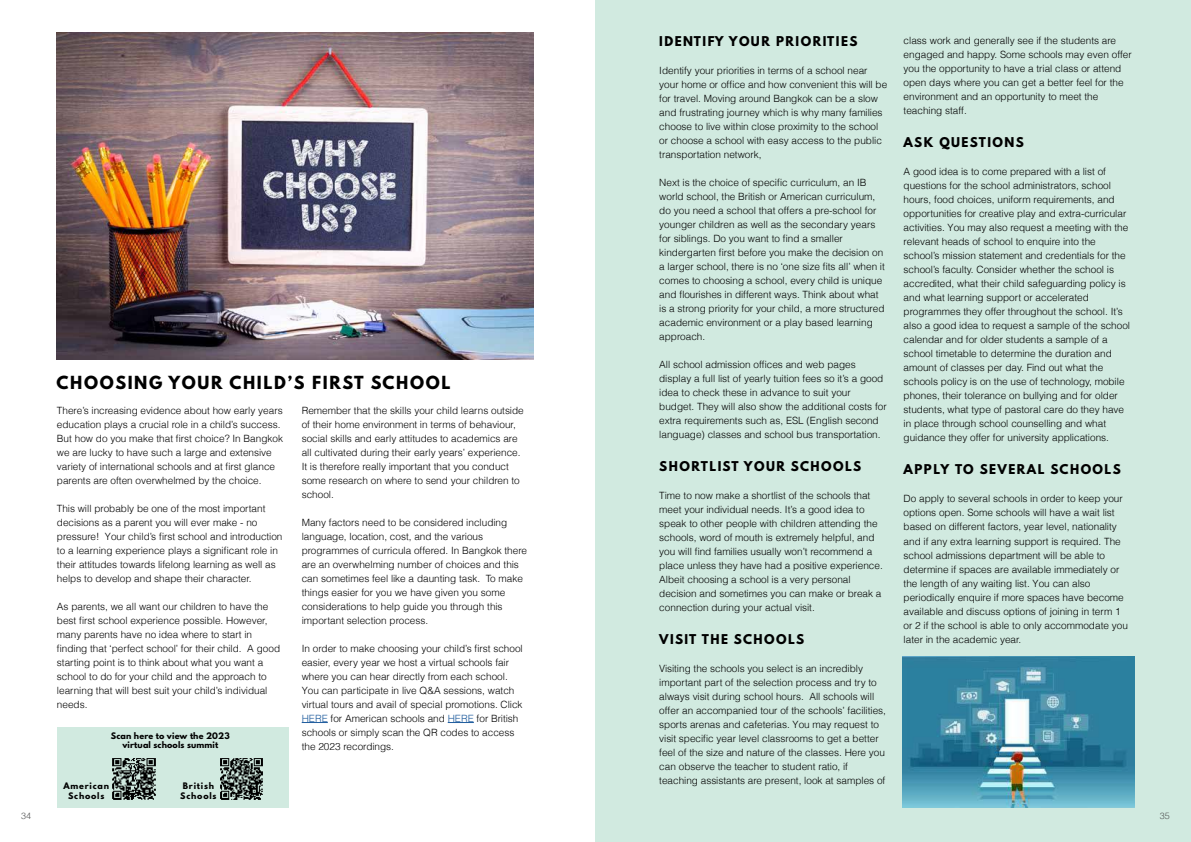
<style>
.page{position:relative;width:1191px;height:842px;background:#fff}
.page>*{position:absolute;margin:0;border:0;box-sizing:border-box;transform-origin:0 0}
.t1{font:700 16px "League Spartan";letter-spacing:.1em;color:#000}
.t2{font:700 12px "League Spartan";letter-spacing:.12em;color:#000}
.t3{font:300 10px/14px "Helvetica";color:#000}
.t4{font:300 9px "Helvetica";color:#545555}
.t5{font:300 9px "Helvetica";color:#535555}
.t6{font:700 8px/9.6px "League Spartan";letter-spacing:.02em;color:#000;text-align:center}
.t7{font:700 8px/9.6px "League Spartan";letter-spacing:.1em;color:#000;text-align:center}
.s1{color:#205d9e}
</style>
<div class="page">
<div style="left:57px;top:727px;width:232px;height:81px;background:#d1eae0"></div>
<div style="left:595px;top:0;width:596px;height:842px;background:#d1eae0"></div>
<svg style="left:302px;top:722px;width:26px;height:1px"></svg>
<svg style="left:448px;top:722px;width:26px;height:1px"></svg>
<img style="left:902px;top:657px;width:232px;height:151px">
<img style="left:57px;top:33px;width:476px;height:326px">
<img style="left:112px;top:758px;width:44px;height:42px">
<img style="left:220px;top:758px;width:43px;height:42px">
<h1 class="t1" style="left:57px;top:370px;width:395px">CHOOSING YOUR CHILD’S FIRST SCHOOL</h1>
<p class="t3" style="left:57px;top:402px;width:228px">There’s increasing evidence about how early years education plays a crucial role in a child’s success.<br>But how do you make that first choice? In Bangkok we are lucky to have such a large and extensive variety of international schools and at first glance parents are often overwhelmed by the choice.</p>
<p class="t3" style="left:57px;top:500px;width:227px">This will probably be one of the most important decisions as a parent you will ever make - no pressure! Your child’s first school and introduction to a learning experience plays a significant role in their attitudes towards lifelong learning as well as helps to develop and shape their character.</p>
<p class="t3" style="left:57px;top:598px;width:225px">As parents, we all want our children to have the best first school experience possible. However, many parents have no idea where to start in finding that ‘perfect school’ for their child. A good starting point is to think about what you want a school to do for your child and the approach to learning that will best suit your child’s individual needs.</p>
<p class="t6" style="left:111px;top:730px;width:120px">Scan here to view the 2023 virtual schools summit</p>
<p class="t7" style="left:63px;top:781px;width:47px">American<br>Schools</p>
<p class="t7" style="left:180px;top:781px;width:38px">British<br>Schools</p>
<p class="t3" style="left:302px;top:402px;width:223px">Remember that the skills your child learns outside of their home environment in terms of behaviour, social skills and early attitudes to academics are all cultivated during their early years’ experience.<br>It is therefore really important that you conduct some research on where to send your children to school.</p>
<p class="t3" style="left:302px;top:514px;width:227px">Many factors need to be considered including language, location, cost, and the various programmes of curricula offered. In Bangkok there are an overwhelming number of choices and this can sometimes feel like a daunting task. To make things easier for you we have given you some considerations to help guide you through this important selection process.</p>
<p class="t3" style="left:302px;top:640px;width:223px">In order to make choosing your child’s first school easier, every year we host a virtual schools fair where you can hear directly from each school.<br>You can participate in live Q&amp;A sessions, watch virtual tours and avail of special promotions. Click <span class="s1">HERE</span> for American schools and <span class="s1">HERE</span> for British schools or simply scan the QR codes to access the 2023 recordings.</p>
<p class="t2" style="left:659px;top:32px;width:200px">IDENTIFY YOUR PRIORITIES</p>
<p class="t3" style="left:659px;top:63px;width:229px">Identify your priorities in terms of a school near your home or office and how convenient this will be for travel. Moving around Bangkok can be a slow and frustrating journey which is why many families choose to live within close proximity to the school or choose a school with easy access to the public transportation network,</p>
<p class="t3" style="left:659px;top:175px;width:227px">Next is the choice of specific curriculum, an IB world school, the British or American curriculum, do you need a school that offers a pre-school for younger children as well as the secondary years for siblings. Do you want to find a smaller kindergarten first before you make the decision on a larger school, there is no ‘one size fits all’ when it comes to choosing a school, every child is unique and flourishes in different ways. Think about what is a strong priority for your child, a more structured academic environment or a play based learning approach.</p>
<p class="t3" style="left:659px;top:357px;width:229px">All school admission offices and web pages display a full list of yearly tuition fees so it’s a good idea to check these in advance to suit your budget. They will also show the additional costs for extra requirements such as, ESL (English second language) classes and school bus transportation.</p>
<p class="t2" style="left:659px;top:457px;width:203px">SHORTLIST YOUR SCHOOLS</p>
<p class="t3" style="left:659px;top:488px;width:225px">Time to now make a shortlist of the schools that meet your individual needs. It’s a good idea to speak to other people with children attending the schools, word of mouth is extremely helpful, and you will find families usually won’t recommend a place unless they have had a positive experience.<br>Albeit choosing a school is a very personal decision and sometimes you can make or break a connection during your actual visit.</p>
<p class="t2" style="left:659px;top:630px;width:146px">VISIT THE SCHOOLS</p>
<p class="t3" style="left:659px;top:661px;width:228px">Visiting the schools you select is an incredibly important part of the selection process and try to always visit during school hours. All schools will offer an accompanied tour of the schools’ facilities, sports arenas and cafeterias. You may request to visit specific year level classrooms to get a better feel of the size and nature of the classes. Here you can observe the teacher to student ratio, if teaching assistants are present, look at samples of</p>
<p class="t3" style="left:903px;top:33px;width:230px">class work and generally see if the students are engaged and happy. Some schools may even offer you the opportunity to have a trial class or attend open days where you can get a better feel for the environment and an opportunity to meet the teaching staff.</p>
<p class="t2" style="left:903px;top:133px;width:122px">ASK QUESTIONS</p>
<p class="t3" style="left:903px;top:164px;width:228px">A good idea is to come prepared with a list of questions for the school administrators, school hours, food choices, uniform requirements, and opportunities for creative play and extra-curricular activities. You may also request a meeting with the relevant heads of school to enquire into the school’s mission statement and credentials for the school’s faculty. Consider whether the school is accredited, what their child safeguarding policy is and what learning support or accelerated programmes they offer throughout the school. It’s also a good idea to request a sample of the school calendar and for older students a sample of a school timetable to determine the duration and amount of classes per day. Find out what the schools policy is on the use of technology, mobile phones, their tolerance on bullying and for older students, what type of pastoral care do they have in place through school counselling and what guidance they offer for university applications.</p>
<p class="t2" style="left:903px;top:460px;width:219px">APPLY TO SEVERAL SCHOOLS</p>
<p class="t3" style="left:903px;top:491px;width:226px">Do apply to several schools in order to keep your options open. Some schools will have a wait list based on different factors, year level, nationality and if any extra learning support is required. The school admissions department will be able to determine if spaces are available immediately or the length of any waiting list. You can also periodically enquire if more spaces have become available and discuss options of joining in term 1 or 2 if the school is able to only accommodate you later in the academic year.</p>
<p class="t4" style="left:21px;top:808px;width:12px">34</p>
<p class="t5" style="left:1160px;top:808px;width:12px">35</p>
</div>
